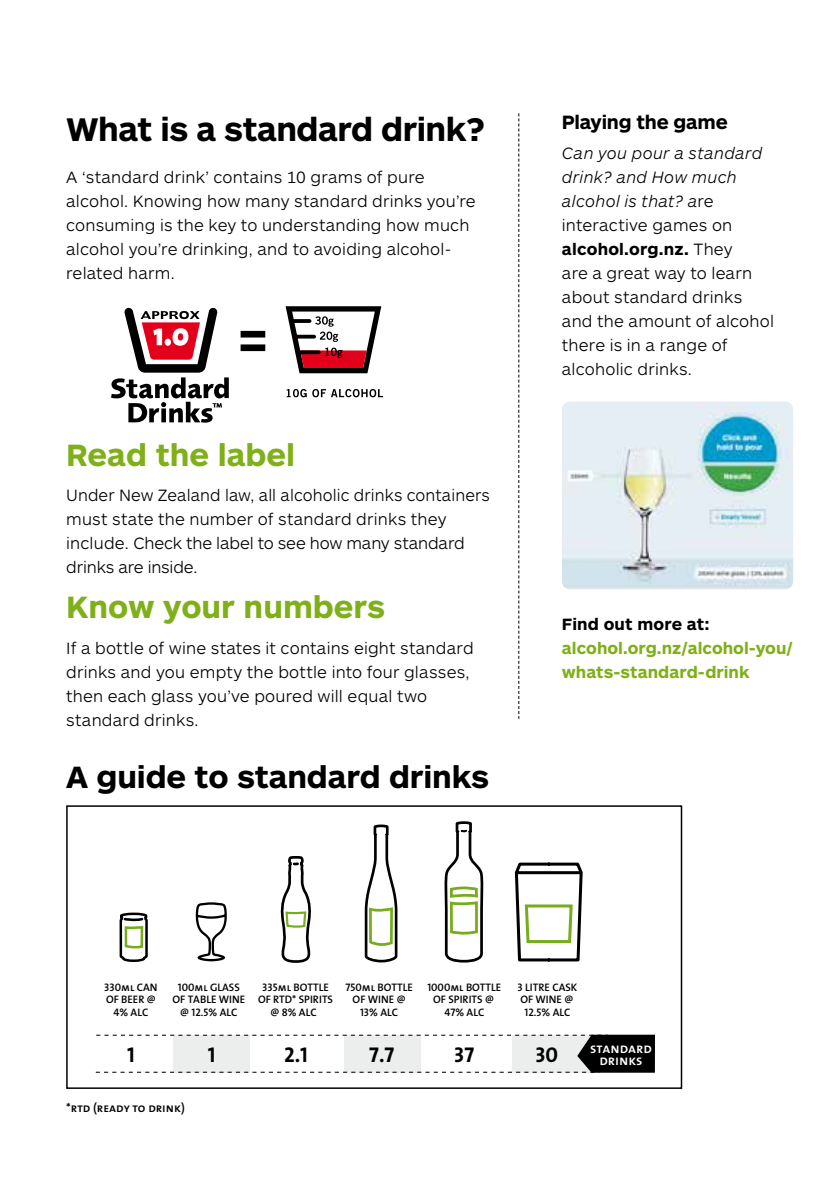
<style>
.page{position:relative;width:840px;height:1191px;background:#fff}
.page>*{position:absolute;margin:0;border:0;box-sizing:border-box;transform-origin:0 0}
.t1{font:700 34px "ARS Maquette Pro";letter-spacing:-.015em;color:#000}
.t2{font:700 32px "ARS Maquette Pro";color:#7fb019}
.t3{font:700 32px "ARS Maquette Pro";letter-spacing:-.005em;color:#000}
.t4{font:21.4px "The Sans NZ Bold Caps";color:#000}
.t5{font:700 20px "ARS Maquette Pro";letter-spacing:-.01em;color:#000}
.t6{font:300 17px/24px "ARS Maquette Pro";letter-spacing:.01em;color:#000}
.t7{font:700 17px/24px "ARS Maquette Pro";color:#7fb019}
.t8{font:700 17px "ARS Maquette Pro";letter-spacing:.01em;color:#000}
.t9{font:14.2px/11.8px "The Sans NZ Semi Bold Caps";color:#fff;text-align:center}
.t10{font:12.6px "The Sans NZ Semi Bold Caps";color:#000}
.t11{font:11px/12.4px "The Sans NZ Semi Bold Caps";color:#000;text-align:center}
.t12{font:9.8px "The Sans NZ Semi Bold Caps";color:#000}
.s1{font-style:italic}
.s2{font-weight:700}
</style>
<div class="page">
<svg style="left:240px;top:331px;width:25px;height:20px"></svg>
<svg style="left:285px;top:306px;width:97px;height:68px"></svg>
<svg style="left:286px;top:389px;width:20px;height:8px"></svg>
<svg style="left:312px;top:389px;width:71px;height:8px"></svg>
<svg style="left:111px;top:307px;width:118px;height:115px"></svg>
<img style="left:562px;top:401px;width:230px;height:188px">
<svg style="left:518px;top:113px;width:1px;height:606px"></svg>
<div style="left:66px;top:805px;width:615px;height:284px;border:2px solid #000"></div>
<svg style="left:96px;top:821px;width:558px;height:252px"></svg>
<h1 class="t1" style="left:66px;top:107px;width:420px">What is a standard drink?</h1>
<p class="t6" style="left:66px;top:164px;width:411px">A ‘standard drink’ contains 10 grams of pure alcohol. Knowing how many standard drinks you’re consuming is the key to understanding how much alcohol you’re drinking, and to avoiding alcohol&shy;related harm.</p>
<h2 class="t2" style="left:66px;top:434px;width:230px">Read the label</h2>
<p class="t6" style="left:66px;top:482px;width:425px">Under New Zealand law, all alcoholic drinks containers must state the number of standard drinks they include. Check the label to see how many standard drinks are inside.</p>
<h2 class="t2" style="left:66px;top:586px;width:320px">Know your numbers</h2>
<p class="t6" style="left:66px;top:635px;width:408px">If a bottle of wine states it contains eight standard drinks and you empty the bottle into four glasses, then each glass you’ve poured will equal two standard drinks.</p>
<h2 class="t3" style="left:66px;top:756px;width:424px">A guide to standard drinks</h2>
<p class="t5" style="left:561px;top:109px;width:167px">Playing the game</p>
<p class="t6" style="left:561px;top:140px;width:214px"><span class="s1">Can you pour a standard drink? and How much alcohol is that? a</span>re interactive games on <span class="s2">alcohol.org.nz.</span> They<br>are a great way to learn about standard drinks and the amount of alcohol there is in a range of alcoholic drinks.</p>
<p class="t8" style="left:561px;top:613px;width:149px">Find out more at:</p>
<p class="t7" style="left:561px;top:635px;width:232px">alcohol.org.nz/alcohol-you/ whats-standard-drink</p>
<p class="t11" style="left:104px;top:980px;width:55px">330ml CAN<br>OF BEER @<br>4% ALC</p>
<p class="t11" style="left:427px;top:980px;width:75px">1000ml BOTTLE<br>OF SPIRITS @<br>47% ALC</p>
<p class="t11" style="left:258px;top:980px;width:77px">335ml BOTTLE<br>OF RTD* SPIRITS @ 8% ALC</p>
<p class="t11" style="left:345px;top:980px;width:69px">750ml BOTTLE<br>OF WINE @<br>13% ALC</p>
<p class="t11" style="left:517px;top:980px;width:61px">3 LITRE CASK<br>OF WINE @<br>12.5% ALC</p>
<p class="t11" style="left:172px;top:980px;width:74px">100ml GLASS<br>OF TABLE WINE @ 12.5% ALC</p>
<p class="t12" style="left:96px;top:979px;width:33px">4% ALC</p>
<p class="t12" style="left:391px;top:979px;width:37px">47% ALC</p>
<p class="t12" style="left:236px;top:979px;width:43px">@ 8% ALC</p>
<p class="t12" style="left:316px;top:979px;width:36px">13% ALC</p>
<p class="t12" style="left:463px;top:979px;width:43px">12.5% ALC</p>
<p class="t12" style="left:155px;top:979px;width:53px">@ 12.5% ALC</p>
<p class="t4" style="left:127px;top:1037px;width:9px">1</p>
<p class="t4" style="left:208px;top:1037px;width:9px">1</p>
<p class="t4" style="left:284px;top:1037px;width:25px">2.1</p>
<p class="t4" style="left:369px;top:1037px;width:27px">7.7</p>
<p class="t4" style="left:454px;top:1037px;width:21px">37</p>
<p class="t4" style="left:535px;top:1037px;width:24px">30</p>
<p class="t9" style="left:589px;top:1041px;width:63px">standard drinks</p>
<p class="t10" style="left:66px;top:1097px;width:120px">*rtd (ready to drink)</p>
</div>
